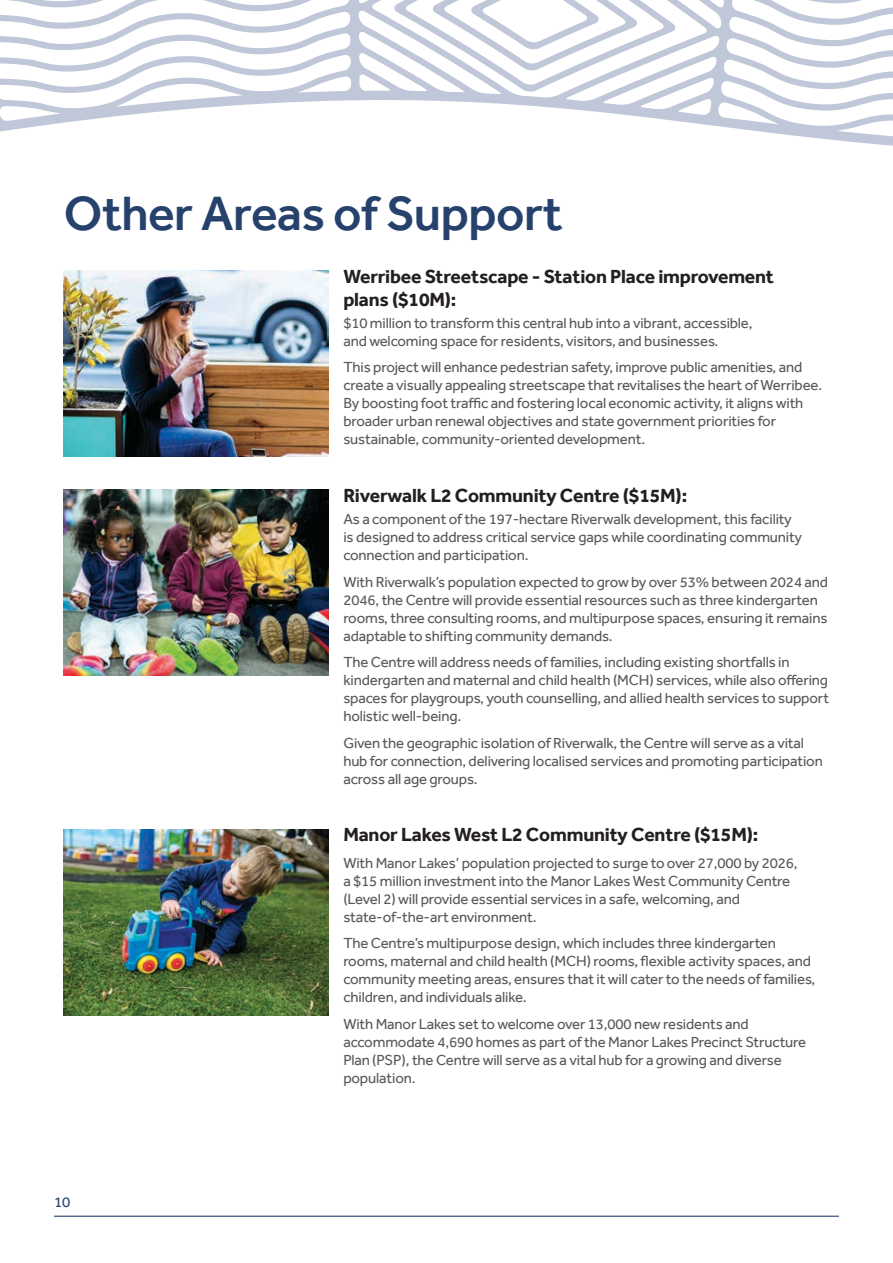
<style>
.page{position:relative;width:893px;height:1263px;background:#fff}
.page>*{position:absolute;margin:0;border:0;box-sizing:border-box;transform-origin:0 0}
.t1{font:500 49.5px "Effra";letter-spacing:-.01em;color:#26426c}
.t2{font:700 19.5px/22.5px "Effra";letter-spacing:-.01em;color:#231f20}
.body{font:15px/18px "Effra";letter-spacing:-.01em;color:#58595b}
.t3{font:15px "Effra";color:#26426c}
</style>
<div class="page">
<img style="left:64px;top:270px;width:265px;height:187px">
<img style="left:64px;top:489px;width:265px;height:187px">
<img style="left:64px;top:829px;width:265px;height:187px">
<hr style="left:54px;top:1216px;width:785px;height:1px;background:#26426c">
<svg style="left:0;top:0;width:893px;height:146px"></svg>
<h1 class="t1" style="left:64px;top:184px;width:500px">Other Areas of Support</h1>
<h3 class="t2" style="left:343px;top:265px;width:432px">Werribee Streetscape - Station Place improvement plans ($10M):</h3>
<p class="body" style="left:343px;top:314px;width:411px">$10 million to transform this central hub into a vibrant, accessible, and welcoming space for residents, visitors, and businesses.</p>
<p class="body" style="left:343px;top:358px;width:480px">This project will enhance pedestrian safety, improve public amenities, and create a visually appealing streetscape that revitalises the heart of Werribee.<br>By boosting foot traffic and fostering local economic activity, it aligns with broader urban renewal objectives and state government priorities for sustainable, community-oriented development.</p>
<h3 class="t2" style="left:343px;top:484px;width:345px">Riverwalk L2 Community Centre ($15M):</h3>
<p class="body" style="left:343px;top:510px;width:460px">As a component of the 197-hectare Riverwalk development, this facility is designed to address critical service gaps while coordinating community connection and participation.</p>
<p class="body" style="left:343px;top:572px;width:486px">With Riverwalk’s population expected to grow by over 53% between 2024 and 2046, the Centre will provide essential resources such as three kindergarten rooms, three consulting rooms, and multipurpose spaces, ensuring it remains adaptable to shifting community demands.</p>
<p class="body" style="left:343px;top:653px;width:487px">The Centre will address needs of families, including existing shortfalls in kindergarten and maternal and child health (MCH) services, while also offering spaces for playgroups, youth counselling, and allied health services to support holistic well-being.</p>
<p class="body" style="left:343px;top:733px;width:481px">Given the geographic isolation of Riverwalk, the Centre will serve as a vital hub for connection, delivering localised services and promoting participation across all age groups.</p>
<p class="t3" style="left:54px;top:1193px;width:18px">10</p>
<h3 class="t2" style="left:343px;top:823px;width:417px">Manor Lakes West L2 Community Centre ($15M):</h3>
<p class="body" style="left:343px;top:853px;width:456px">With Manor Lakes’ population projected to surge to over 27,000 by 2026, a $15 million investment into the Manor Lakes West Community Centre (Level 2) will provide essential services in a safe, welcoming, and state-of-the-art environment.</p>
<p class="body" style="left:343px;top:934px;width:474px">The Centre’s multipurpose design, which includes three kindergarten rooms, maternal and child health (MCH) rooms, flexible activity spaces, and community meeting areas, ensures that it will cater to the needs of families, children, and individuals alike.</p>
<p class="body" style="left:343px;top:1014px;width:464px">With Manor Lakes set to welcome over 13,000 new residents and accommodate 4,690 homes as part of the Manor Lakes Precinct Structure Plan (PSP), the Centre will serve as a vital hub for a growing and diverse population.</p>
</div>
